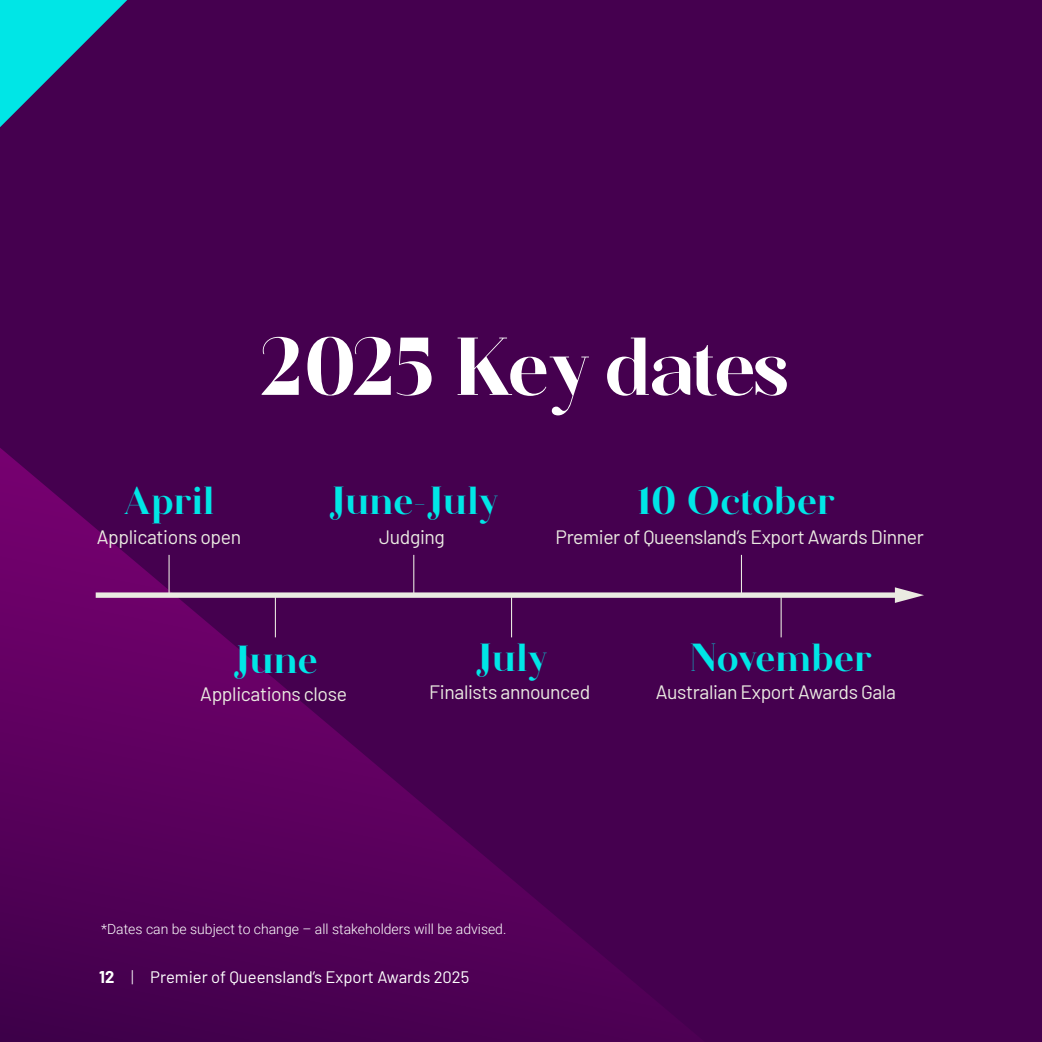
<style>
.page{position:relative;width:1042px;height:1042px;background:#45004f}
.page>*{position:absolute;margin:0;border:0;box-sizing:border-box;transform-origin:0 0}
.t1{font:78.75px "Zanna";letter-spacing:-.035em;color:#fff}
.t2{font:37.62px "Zanna";color:#00e6e6}
.t3{font:19.43px "Barlow";letter-spacing:-.02em;color:#ebebe2}
.t4{font:16.62px "Barlow";color:#fff}
.t5{font:300 14px "Roboto";color:#fff}
.s1{font-weight:700}
.s2{font-weight:300}
</style>
<div class="page">
<svg style="left:0;top:448px;width:663px;height:560px"></svg>
<div style="left:96px;top:592px;width:804px;height:6px;background:#ebebe2"></div>
<svg style="left:895px;top:587px;width:29px;height:16px"></svg>
<hr style="left:413px;top:555px;width:1px;height:40px;background:#ebebe2">
<hr style="left:168px;top:555px;width:2px;height:40px;background:#ebebe2">
<hr style="left:741px;top:555px;width:1px;height:40px;background:#ebebe2">
<hr style="left:780px;top:597px;width:1px;height:40px;background:#ebebe2">
<hr style="left:511px;top:597px;width:1px;height:40px;background:#ebebe2">
<hr style="left:275px;top:597px;width:1px;height:40px;background:#ebebe2">
<svg style="left:0;top:0;width:127px;height:127px"></svg>
<h1 class="t1" style="left:258px;top:324px;width:533px">2025 Key dates</h1>
<h2 class="t2" style="left:124px;top:481px;width:92px">April</h2>
<p class="t3" style="left:97px;top:522px;width:146px">Applications open</p>
<h2 class="t2" style="left:329px;top:481px;width:172px">June-July</h2>
<p class="t3" style="left:379px;top:522px;width:67px">Judging</p>
<h2 class="t2" style="left:637px;top:481px;width:200px">10 October</h2>
<p class="t3" style="left:555px;top:522px;width:370px">Premier of Queensland’s Export Awards Dinner</p>
<h2 class="t2" style="left:233px;top:639px;width:86px">June</h2>
<p class="t3" style="left:200px;top:679px;width:148px">Applications close</p>
<h2 class="t2" style="left:475px;top:638px;width:74px">July</h2>
<p class="t3" style="left:429px;top:678px;width:162px">Finalists announced</p>
<h2 class="t2" style="left:689px;top:638px;width:185px">November</h2>
<p class="t3" style="left:656px;top:678px;width:241px">Australian Export Awards Gala</p>
<p class="t5" style="left:101px;top:919px;width:407px">*Dates can be subject to change – all stakeholders will be advised.</p>
<p class="t4" style="left:99px;top:965px;width:372px"><span class="s1">12</span> <span class="s2">|</span> Premier of Queensland’s Export Awards 2025</p>
</div>
